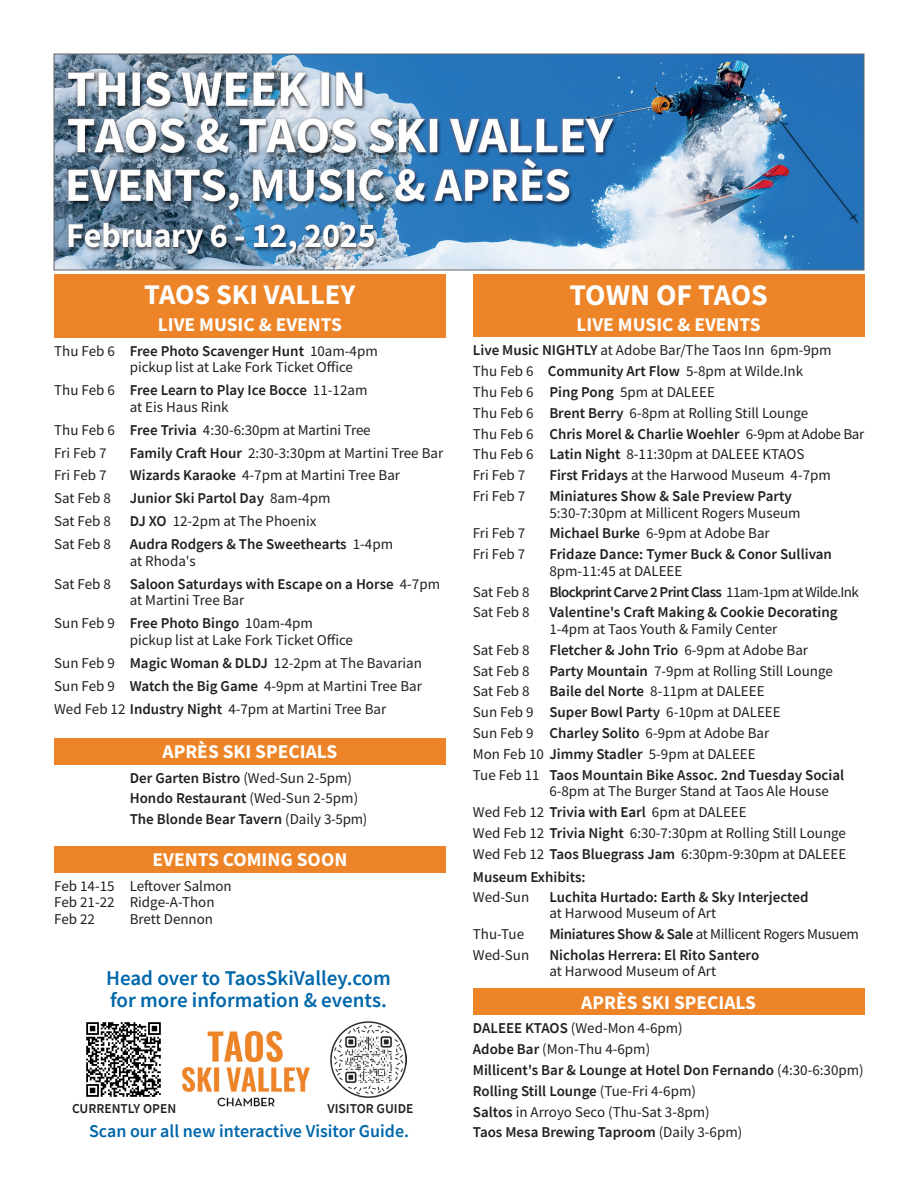
<style>
.page{position:relative;width:918px;height:1188px;background:#fff}
.page>*{position:absolute;margin:0;border:0;box-sizing:border-box;transform-origin:0 0}
.Heading{font:700 30px "Source Sans Pro";color:#fff}
.Heading-2{font:700 28.5px "Source Sans Pro";color:#fff}
.t1{font:600 21px/22.5px "Source Sans Pro";color:#0067aa}
.Heading-3{font:700 19.5px "Source Sans Pro";color:#fff}
.t2{font:600 18px "Source Sans Pro";color:#0067aa}
.Body{font:15px/16.5px "Source Sans Pro";color:#231f20}
.Body-2{font:600 15px/16.5px "Source Sans Pro";color:#231f20}
.Body-3{font:600 15px "Source Sans Pro";letter-spacing:-.04em;color:#231f20}
.Body-4{font:15px "Source Sans Pro";letter-spacing:-.02em;color:#231f20}
.Body-5{font:600 13.5px "Source Sans Pro";color:#231f20}
.s1{font-weight:600}
.s2{font-weight:400}
</style>
<div class="page">
<div style="left:473px;top:310px;width:391px;height:27px;background:#ed8427"></div>
<div style="left:54px;top:738px;width:392px;height:27px;background:#ed8427"></div>
<div style="left:54px;top:846px;width:392px;height:27px;background:#ed8427"></div>
<img style="left:56px;top:56px;width:806px;height:212px">
<div style="left:54px;top:54px;width:810px;height:216px;border:1px solid #636366"></div>
<div style="left:54px;top:311px;width:392px;height:27px;background:#ed8427"></div>
<div style="left:473px;top:988px;width:391px;height:27px;background:#ed8427"></div>
<div style="left:54px;top:275px;width:392px;height:37px;background:#ed8427"></div>
<div style="left:473px;top:275px;width:391px;height:37px;background:#ed8427"></div>
<img style="left:86px;top:1022px;width:75px;height:75px">
<img style="left:182px;top:1030px;width:128px;height:76px">
<img style="left:331px;top:1021px;width:76px;height:76px">
<p class="Heading-2" style="left:144px;top:275px;width:213px">TAOS SKI VALLEY</p>
<p class="Heading" style="left:569px;top:274px;width:200px">TOWN OF TAOS</p>
<p class="Heading-3" style="left:158px;top:312px;width:186px">LIVE MUSIC &amp; EVENTS</p>
<p class="Body" style="left:130px;top:342px;width:250px;text-indent:-76px">Thu Feb 6 <span class="s1">Free Photo Scavenger Hunt</span> 10am-4pm pickup list at Lake Fork Ticket Office</p>
<p class="Body" style="left:130px;top:382px;width:239px;text-indent:-76px">Thu Feb 6 <span class="s1">Free Learn to Play Ice Bocce</span> 11-12am at Eis Haus Rink</p>
<p class="Body" style="left:54px;top:421px;width:318px">Thu Feb 6 <span class="s1">Free Trivia</span> 4:30-6:30pm at Martini Tree</p>
<p class="Body" style="left:54px;top:444px;width:54px">Fri Feb 7</p>
<p class="Body" style="left:130px;top:444px;width:315px"><span class="s1">Family Craft Hour</span> 2:30-3:30pm at Martini Tree Bar</p>
<p class="Body" style="left:54px;top:467px;width:54px">Fri Feb 7</p>
<p class="Body" style="left:130px;top:467px;width:272px"><span class="s1">Wizards Karaoke</span> 4-7pm at Martini Tree Bar</p>
<p class="Body" style="left:54px;top:490px;width:58px">Sat Feb 8</p>
<p class="Body-2" style="left:130px;top:490px;width:202px">Junior Ski Partol Day <span class="s2">8am-4pm</span></p>
<p class="Body" style="left:54px;top:513px;width:58px">Sat Feb 8</p>
<p class="Body" style="left:130px;top:513px;width:188px"><span class="s1">DJ XO</span> 12-2pm at The Phoenix</p>
<p class="Body" style="left:54px;top:536px;width:58px">Sat Feb 8</p>
<p class="Body-2" style="left:130px;top:536px;width:265px">Audra Rodgers &amp; The Sweethearts <span class="s2">1-4pm at Rhoda's</span></p>
<p class="Body" style="left:54px;top:576px;width:58px">Sat Feb 8</p>
<p class="Body-2" style="left:130px;top:576px;width:312px">Saloon Saturdays with Escape on a Horse <span class="s2">4-7pm at Martini Tree Bar</span></p>
<p class="Body" style="left:130px;top:615px;width:225px;text-indent:-76px">Sun Feb 9 <span class="s1">Free Photo Bingo</span> 10am-4pm pickup list at Lake Fork Ticket Office</p>
<p class="Body" style="left:54px;top:655px;width:369px">Sun Feb 9 <span class="s1">Magic Woman &amp; DLDJ</span> 12-2pm at The Bavarian</p>
<p class="Body" style="left:54px;top:678px;width:369px">Sun Feb 9 <span class="s1">Watch the Big Game</span> 4-9pm at Martini Tree Bar</p>
<p class="Body" style="left:54px;top:701px;width:334px">Wed Feb 12 <span class="s1">Industry Night</span> 4-7pm at Martini Tree Bar</p>
<p class="Heading-3" style="left:163px;top:739px;width:176px">APRÈS SKI SPECIALS</p>
<p class="Body-2" style="left:130px;top:769px;width:224px">Der Garten Bistro <span class="s2">(Wed-Sun 2-5pm)</span></p>
<p class="Body-2" style="left:130px;top:790px;width:230px">Hondo Restaurant <span class="s2">(Wed-Sun 2-5pm)</span></p>
<p class="Body-2" style="left:130px;top:811px;width:239px">The Blonde Bear Tavern <span class="s2">(Daily 3-5pm)</span></p>
<p class="Heading-3" style="left:153px;top:847px;width:196px">EVENTS COMING SOON</p>
<p class="Body" style="left:54px;top:877px;width:179px">Feb 14-15 Leftover Salmon<br>Feb 21-22 Ridge-A-Thon<br>Feb 22</p>
<p class="Body" style="left:130px;top:910px;width:85px">Brett Dennon</p>
<p class="t1" style="left:106px;top:966px;width:286px">Head over to TaosSkiValley.com for more information &amp; events.</p>
<p class="Body-5" style="left:72px;top:1100px;width:106px">CURRENTLY OPEN</p>
<p class="Body-5" style="left:328px;top:1100px;width:87px">VISITOR GUIDE</p>
<p class="t2" style="left:89px;top:1119px;width:322px">Scan our all new interactive Visitor Guide.</p>
<p class="Heading-3" style="left:576px;top:312px;width:186px">LIVE MUSIC &amp; EVENTS</p>
<p class="Body" style="left:473px;top:342px;width:360px"><span class="s1">Live Music NIGHTLY</span> at Adobe Bar/The Taos Inn 6pm-9pm</p>
<p class="Body" style="left:473px;top:363px;width:332px">Thu Feb 6 <span class="s1">Community Art Flow</span> 5-8pm at Wilde.Ink</p>
<p class="Body" style="left:473px;top:384px;width:244px">Thu Feb 6 <span class="s1">Ping Pong</span> 5pm at DALEEE</p>
<p class="Body" style="left:473px;top:405px;width:337px">Thu Feb 6 <span class="s1">Brent Berry</span> 6-8pm at Rolling Still Lounge</p>
<p class="Body-2" style="left:473px;top:425px;width:393px"><span class="s2">Thu Feb 6</span> Chris Morel &amp; Charlie Woehler <span class="s2">6-9pm at Adobe Bar</span></p>
<p class="Body" style="left:473px;top:446px;width:333px">Thu Feb 6 <span class="s1">Latin Night</span> 8-11:30pm at DALEEE KTAOS</p>
<p class="Body" style="left:473px;top:467px;width:54px">Fri Feb 7</p>
<p class="Body" style="left:549px;top:467px;width:283px"><span class="s1">First Fridays</span> at the Harwood Museum 4-7pm</p>
<p class="Body" style="left:473px;top:488px;width:54px">Fri Feb 7</p>
<p class="Body" style="left:549px;top:488px;width:253px"><span class="s1">Miniatures Show &amp; Sale Preview Party<br></span>5:30-7:30pm at Millicent Rogers Museum</p>
<p class="Body" style="left:473px;top:525px;width:54px">Fri Feb 7</p>
<p class="Body" style="left:549px;top:525px;width:222px"><span class="s1">Michael Burke</span> 6-9pm at Adobe Bar</p>
<p class="Body" style="left:473px;top:546px;width:54px">Fri Feb 7</p>
<p class="Body-2" style="left:549px;top:546px;width:284px">Fridaze Dance: Tymer Buck &amp; Conor Sullivan<br><span class="s2">8pm-11:45 at DALEEE</span></p>
<p class="Body" style="left:473px;top:583px;width:58px">Sat Feb 8</p>
<p class="Body-3" style="left:549px;top:582px;width:311px">Blockprint Carve 2 Print Class <span class="s2">11am-1pm at Wilde.Ink</span></p>
<p class="Body" style="left:473px;top:604px;width:58px">Sat Feb 8</p>
<p class="Body-2" style="left:549px;top:604px;width:290px">Valentine's Craft Making &amp; Cookie Decorating<br><span class="s2">1-4pm at Taos Youth &amp; Family Center</span></p>
<p class="Body" style="left:473px;top:641px;width:58px">Sat Feb 8</p>
<p class="Body-2" style="left:549px;top:641px;width:260px">Fletcher &amp; John Trio <span class="s2">6-9pm at Adobe Bar</span></p>
<p class="Body" style="left:473px;top:662px;width:58px">Sat Feb 8</p>
<p class="Body" style="left:549px;top:662px;width:285px"><span class="s1">Party Mountain</span> 7-9pm at Rolling Still Lounge</p>
<p class="Body" style="left:473px;top:683px;width:58px">Sat Feb 8</p>
<p class="Body" style="left:549px;top:683px;width:217px"><span class="s1">Baile del Norte</span> 8-11pm at DALEEE</p>
<p class="Body" style="left:473px;top:704px;width:309px">Sun Feb 9 <span class="s1">Super Bowl Party</span> 6-10pm at DALEEE</p>
<p class="Body" style="left:473px;top:725px;width:298px">Sun Feb 9 <span class="s1">Charley Solito</span> 6-9pm at Adobe Bar</p>
<p class="Body" style="left:473px;top:746px;width:284px">Mon Feb 10 <span class="s1">Jimmy Stadler</span> 5-9pm at DALEEE</p>
<p class="Body" style="left:549px;top:766px;width:296px;text-indent:-76px">Tue Feb 11 <span class="s1">Taos Mountain Bike Assoc. 2nd Tuesday Social<br></span>6-8pm at The Burger Stand at Taos Ale House</p>
<p class="Body" style="left:473px;top:804px;width:275px">Wed Feb 12 <span class="s1">Trivia with Earl</span> 6pm at DALEEE</p>
<p class="Body" style="left:473px;top:824px;width:375px">Wed Feb 12 <span class="s1">Trivia Night</span> 6:30-7:30pm at Rolling Still Lounge</p>
<p class="Body" style="left:473px;top:845px;width:375px">Wed Feb 12 <span class="s1">Taos Bluegrass Jam</span> 6:30pm-9:30pm at DALEEE</p>
<p class="Body-2" style="left:473px;top:868px;width:114px">Museum Exhibits:</p>
<p class="Body" style="left:473px;top:888px;width:58px">Wed-Sun</p>
<p class="Body-2" style="left:549px;top:888px;width:261px">Luchita Hurtado: Earth &amp; Sky Interjected <span class="s2">at Harwood Museum of Art</span></p>
<p class="Body" style="left:473px;top:926px;width:53px">Thu-Tue</p>
<p class="Body-4" style="left:549px;top:924px;width:311px"><span class="s1">Miniatures Show &amp; Sale</span> at Millicent Rogers Musuem</p>
<p class="Body" style="left:473px;top:946px;width:58px">Wed-Sun</p>
<p class="Body-2" style="left:549px;top:946px;width:211px">Nicholas Herrera: El Rito Santero <span class="s2">at Harwood Museum of Art</span></p>
<p class="Heading-3" style="left:581px;top:989px;width:176px">APRÈS SKI SPECIALS</p>
<p class="Body" style="left:473px;top:1020px;width:211px"><span class="s1">DALEEE KTAOS</span> (Wed-Mon 4-6pm)</p>
<p class="Body" style="left:473px;top:1041px;width:179px"><span class="s1">Adobe Bar</span> (Mon-Thu 4-6pm)</p>
<p class="Body-2" style="left:473px;top:1062px;width:392px">Millicent's Bar &amp; Lounge at Hotel Don Fernando <span class="s2">(4:30-6:30pm)</span></p>
<p class="Body-2" style="left:473px;top:1082px;width:225px">Rolling Still Lounge <span class="s2">(Tue-Fri 4-6pm)</span></p>
<p class="Body" style="left:473px;top:1103px;width:238px"><span class="s1">Saltos</span> in Arroyo Seco (Thu-Sat 3-8pm)</p>
<p class="Body-2" style="left:473px;top:1124px;width:271px">Taos Mesa Brewing Taproom <span class="s2">(Daily 3-6pm)</span></p>
</div>
